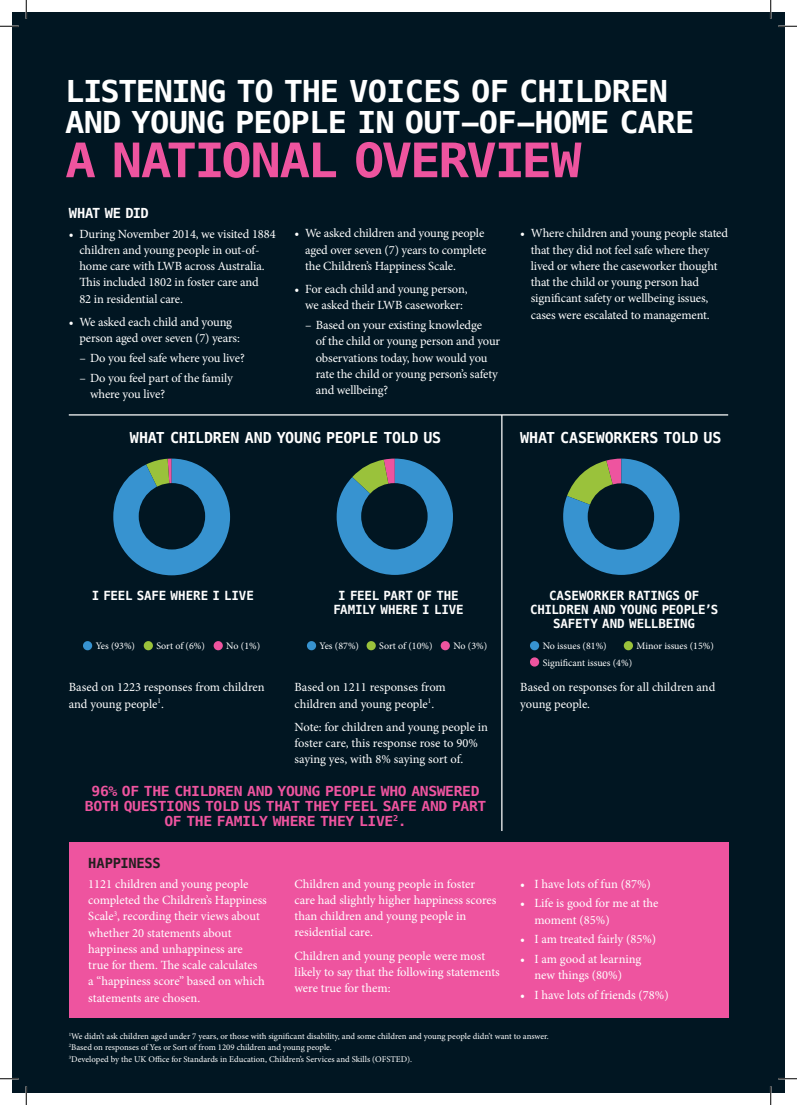
<style>
.page{position:relative;width:797px;height:1105px;background:#fff}
.page>*{position:absolute;margin:0;border:0;box-sizing:border-box;transform-origin:0 0}
.t1{font:700 47.5px "Menlo";letter-spacing:-.05em;color:#ee549f;scale:1.07 1}
.t2{font:700 30px/31.2px "Menlo";letter-spacing:-.025em;color:#fff;scale:1.07 1}
.t3{font:700 15px "Menlo";letter-spacing:-.015em;color:#fff}
.t4{font:700 13.75px/15px "Menlo";letter-spacing:-.025em;color:#ee549f;text-align:center;scale:1.07 1}
.t5{font:700 13.75px "Menlo";letter-spacing:-.035em;color:#fff}
.t6{font:700 13.75px "Menlo";letter-spacing:-.025em;color:#231f20}
.t7{font:12.5px/16.2px "Minion Pro";letter-spacing:-.01em;color:#fff}
.t8{font:700 12.5px/13.8px "Menlo";letter-spacing:-.01em;color:#fff;text-align:center}
.t9{font:10px "Minion Pro";letter-spacing:-.005em;color:#fff}
.t10{font:8.75px/11.2px "Minion Pro";color:#fff}
</style>
<div class="page">
<div style="left:12px;top:12px;width:773px;height:1081px;background:#011622"></div>
<div style="left:69px;top:842px;width:659px;height:175px;background:#ee549f"></div>
<svg style="left:563px;top:459px;width:116px;height:116px"></svg>
<div style="left:587px;top:483px;width:67px;height:67px;background:#011622;border-radius:50%"></div>
<svg style="left:336px;top:459px;width:117px;height:116px"></svg>
<div style="left:361px;top:483px;width:66px;height:66px;background:#011622;border-radius:50%"></div>
<svg style="left:113px;top:459px;width:117px;height:116px"></svg>
<div style="left:139px;top:483px;width:66px;height:66px;background:#011622;border-radius:50%"></div>
<div style="left:83px;top:641px;width:9px;height:9px;background:#3793d0;border-radius:50%"></div>
<div style="left:144px;top:641px;width:9px;height:9px;background:#9ac23b;border-radius:50%"></div>
<div style="left:214px;top:641px;width:9px;height:9px;background:#ee549f;border-radius:50%"></div>
<div style="left:307px;top:641px;width:9px;height:9px;background:#3793d0;border-radius:50%"></div>
<div style="left:366px;top:641px;width:10px;height:9px;background:#9ac23b;border-radius:50%"></div>
<div style="left:440px;top:641px;width:10px;height:9px;background:#ee549f;border-radius:50%"></div>
<hr style="left:501px;top:415px;width:1px;height:416px;background:#fff">
<div style="left:530px;top:641px;width:9px;height:9px;background:#3793d0;border-radius:50%"></div>
<div style="left:623px;top:641px;width:10px;height:9px;background:#9ac23b;border-radius:50%"></div>
<div style="left:530px;top:657px;width:9px;height:10px;background:#ee549f;border-radius:50%"></div>
<hr style="left:69px;top:414px;width:659px;height:1px;background:#fff">
<svg style="left:0;top:25px;width:19px;height:2px"></svg>
<svg style="left:778px;top:25px;width:19px;height:2px"></svg>
<svg style="left:0;top:1078px;width:19px;height:1px"></svg>
<svg style="left:778px;top:1078px;width:19px;height:1px"></svg>
<svg style="left:25px;top:0;width:2px;height:19px"></svg>
<svg style="left:25px;top:1086px;width:2px;height:19px"></svg>
<svg style="left:770px;top:0;width:1px;height:19px"></svg>
<svg style="left:770px;top:1086px;width:1px;height:19px"></svg>
<h2 class="t2" style="left:65px;top:77px;width:589px">LISTENING TO THE VOICES OF CHILDREN<br>AND YOUNG PEOPLE IN OUT-OF-HOME CARE</h2>
<h1 class="t1" style="left:65px;top:127px;width:484px">A NATIONAL OVERVIEW</h1>
<p class="t5" style="left:69px;top:203px;width:81px">WHAT WE DID</p>
<p class="t7" style="left:79px;top:226px;width:198px;text-indent:-11px">• During November 2014, we visited 1884 children and young people in out-of&shy;home care with LWB across Australia.<br>This included 1802 in foster care and<br>82 in residential care.</p>
<p class="t7" style="left:79px;top:314px;width:162px;text-indent:-11px">• We asked each child and young person aged over seven (7) years:</p>
<p class="t7" style="left:79px;top:350px;width:167px">– Do you feel safe where you live?</p>
<p class="t7" style="left:90px;top:370px;width:144px;text-indent:-11px">– Do you feel part of the family where you live?</p>
<p class="t7" style="left:305px;top:225px;width:183px;text-indent:-11px">• We asked children and young people aged over seven (7) years to complete the Children’s Happiness Scale.</p>
<p class="t7" style="left:294px;top:281px;width:174px;text-align:center">• For each child and young person, we asked their LWB caseworker:</p>
<p class="t7" style="left:316px;top:317px;width:186px;text-indent:-11px">– Based on your existing knowledge<br>of the child or young person and your observations today, how would you rate the child or young person’s safety and wellbeing?</p>
<p class="t3" style="left:130px;top:427px;width:313px">WHAT CHILDREN AND YOUNG PEOPLE TOLD US</p>
<p class="t7" style="left:531px;top:225px;width:199px;text-indent:-11px">• Where children and young people stated that they did not feel safe where they lived or where the caseworker thought that the child or young person had significant safety or wellbeing issues, cases were escalated to management.</p>
<p class="t3" style="left:520px;top:427px;width:203px">WHAT CASEWORKERS TOLD US</p>
<p class="t8" style="left:92px;top:589px;width:164px">I FEEL SAFE WHERE I LIVE</p>
<p class="t8" style="left:333px;top:589px;width:132px">I FEEL PART OF THE<br>FAMILY WHERE I LIVE</p>
<p class="t8" style="left:530px;top:589px;width:190px">CASEWORKER RATINGS OF<br>CHILDREN AND YOUNG PEOPLE’S<br>SAFETY AND WELLBEING</p>
<p class="t9" style="left:96px;top:639px;width:41px">Yes (93%)</p>
<p class="t9" style="left:156px;top:639px;width:50px">Sort of (6%)</p>
<p class="t9" style="left:226px;top:639px;width:35px">No (1%)</p>
<p class="t9" style="left:319px;top:639px;width:41px">Yes (87%)</p>
<p class="t9" style="left:379px;top:639px;width:55px">Sort of (10%)</p>
<p class="t9" style="left:453px;top:639px;width:35px">No (3%)</p>
<p class="t7" style="left:69px;top:679px;width:197px">Based on 1223 responses from children and young people<sup>1</sup>.</p>
<p class="t7" style="left:520px;top:679px;width:197px">Based on responses for all children and young people.</p>
<p class="t9" style="left:542px;top:639px;width:66px">No issues (81%)</p>
<p class="t9" style="left:636px;top:639px;width:79px">Minor issues (15%)</p>
<p class="t9" style="left:542px;top:656px;width:91px">Significant issues (4%)</p>
<p class="t7" style="left:294px;top:679px;width:153px">Based on 1211 responses from children and young people<sup>1</sup>.</p>
<p class="t7" style="left:294px;top:719px;width:195px">Note: for children and young people in foster care, this response rose to 90% saying yes, with 8% saying sort of.</p>
<p class="t4" style="left:85px;top:784px;width:377px">96% OF THE CHILDREN AND YOUNG PEOPLE WHO ANSWERED<br>BOTH QUESTIONS TOLD US THAT THEY FEEL SAFE AND PART<br>OF THE FAMILY WHERE THEY LIVE<sup>2</sup>.</p>
<p class="t6" style="left:88px;top:854px;width:74px">HAPPINESS</p>
<p class="t7" style="left:88px;top:876px;width:180px">1121 children and young people completed the Children’s Happiness<br>Scale<sup>3</sup>, recording their views about whether 20 statements about happiness and unhappiness are<br>true for them. The scale calculates<br>a “happiness score” based on which statements are chosen.</p>
<p class="t7" style="left:294px;top:875px;width:203px">Children and young people in foster care had slightly higher happiness scores than children and young people in residential care.</p>
<p class="t7" style="left:294px;top:948px;width:207px">Children and young people were most likely to say that the following statements were true for them:</p>
<p class="t7" style="left:520px;top:875px;width:132px">• I have lots of fun (87%)</p>
<p class="t7" style="left:534px;top:895px;width:126px;text-indent:-14px">• Life is good for me at the moment (85%)</p>
<p class="t7" style="left:520px;top:931px;width:138px">• I am treated fairly (85%)</p>
<p class="t7" style="left:520px;top:951px;width:123px;text-align:center">• I am good at learning new things (80%)</p>
<p class="t7" style="left:520px;top:987px;width:150px">• I have lots of friends (78%)</p>
<p class="t10" style="left:69px;top:1031px;width:481px"><sup>1</sup>We didn’t ask children aged under 7 years, or those with significant disability, and some children and young people didn’t want to answer.<br><sup>2</sup>Based on responses of Yes or Sort of from 1209 children and young people.<br><sup>3</sup>Developed by the UK Office for Standards in Education, Children’s Services and Skills (OFSTED).</p>
</div>
